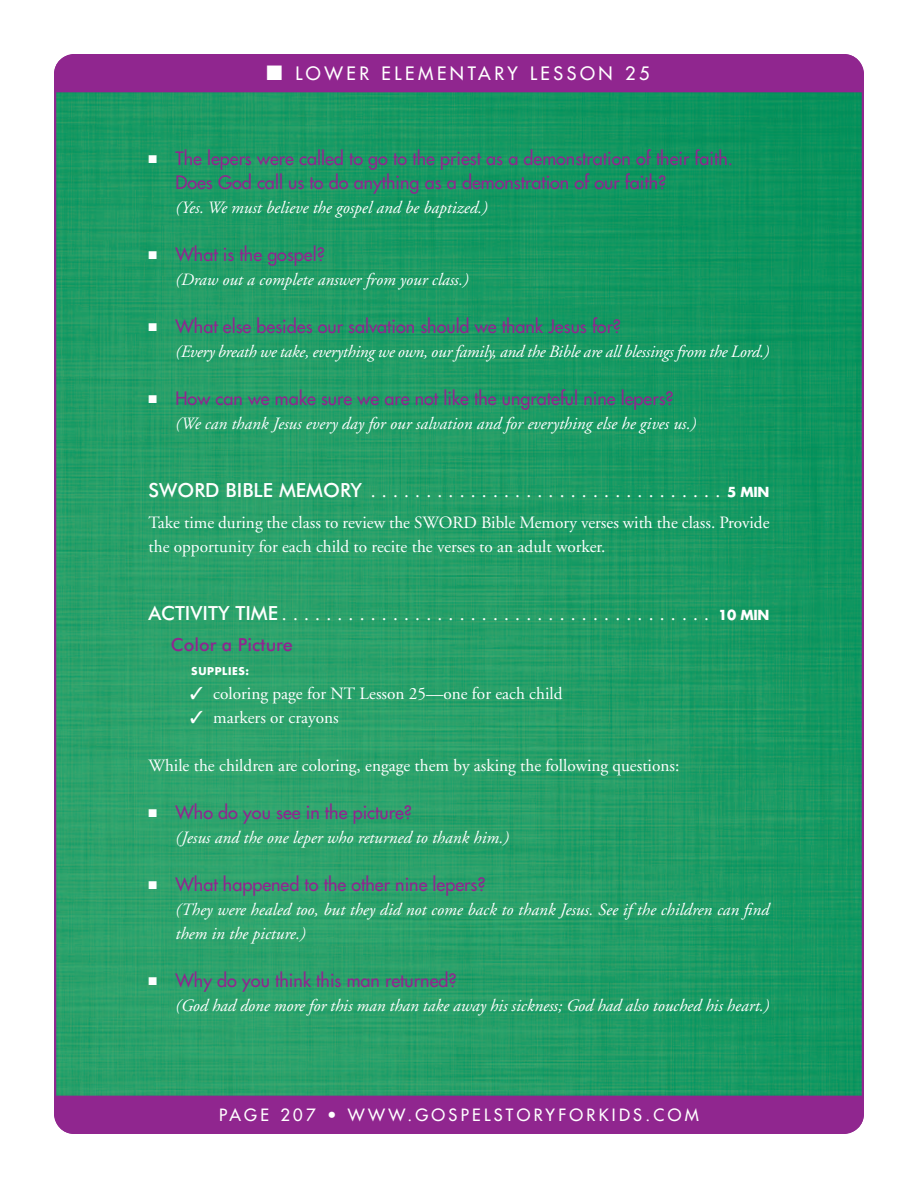
<style>
.page{position:relative;width:918px;height:1188px;background:#fff}
.page>*{position:absolute;margin:0;border:0;box-sizing:border-box;transform-origin:0 0}
.SUB_1{font:19.5px "Adobe Garamond";color:#fff}
.t1{font:18px/24px "Futura";color:#90268f}
.t2{font:18px "Futura";letter-spacing:.2em;color:#fff}
.LS_Subhead_2{font:500 18px "Futura BT";color:#90268f}
.Bulleted_Answer{font:italic 17.25px/24px "Adobe Garamond";color:#fff}
.TXT{font:17.25px/24px "Adobe Garamond";color:#fff}
.t3{font:16.5px "Futura";letter-spacing:.2em;color:#fff}
.LS_Supply_List_Inden{font:700 10.5px "Futura";letter-spacing:.06em;color:#fff}
.s1{color:#fff}
.s2{font-family:"Futura BT";font-weight:500}
.s3{font-family:"Futura";font-weight:700;font-size:13.5px}
</style>
<div class="page">
<img style="left:57px;top:92px;width:804px;height:1004px">
<div style="left:54px;top:54px;width:810px;height:38px;background:#90268f"></div>
<div style="left:54px;top:1096px;width:810px;height:38px;background:#90268f"></div>
<p class="t2" style="left:266px;top:62px;width:385px">■ LOWER ELEMENTARY LESSON 25</p>
<p class="t1" style="left:176px;top:146px;width:559px;text-indent:-27px"><span class="s1">■</span> The lepers were called to go to the priest as a demonstration of their faith.<br>Does God call us to do anything as a demonstration of our faith?</p>
<p class="Bulleted_Answer" style="left:176px;top:196px;width:314px">(Yes. We must believe the gospel and be baptized.)</p>
<p class="t1" style="left:148px;top:242px;width:178px"><span class="s1">■</span> What is the gospel?</p>
<p class="Bulleted_Answer" style="left:176px;top:268px;width:295px">(Draw out a complete answer from your class.)</p>
<p class="t1" style="left:148px;top:314px;width:474px"><span class="s1">■</span> What else besides our salvation should we thank Jesus for?</p>
<p class="Bulleted_Answer" style="left:176px;top:340px;width:595px">(Every breath we take, everything we own, our family, and the Bible are all blessings from the Lord.)</p>
<p class="t1" style="left:148px;top:386px;width:527px"><span class="s1">■</span> How can we make sure we are not like the ungrateful nine lepers?</p>
<p class="Bulleted_Answer" style="left:176px;top:412px;width:522px">(We can thank Jesus every day for our salvation and for everything else he gives us.)</p>
<p class="SUB_1" style="left:148px;top:480px;width:623px"><span class="s2">SWORD BIBLE MEMORY</span> ................................ <span class="s3">5 MIN</span></p>
<p class="TXT" style="left:148px;top:511px;width:623px">Take time during the class to review the SWORD Bible Memory verses with the class. Provide the opportunity for each child to recite the verses to an adult worker.</p>
<p class="SUB_1" style="left:148px;top:603px;width:623px"><span class="s2">ACTIVITY TIME</span>....................................... <span class="s3">10 MIN</span></p>
<p class="LS_Subhead_2" style="left:171px;top:633px;width:123px">Color a Picture</p>
<p class="LS_Supply_List_Inden" style="left:191px;top:664px;width:60px">SUPPLIES:</p>
<p class="TXT" style="left:190px;top:682px;width:374px">✓ coloring page for NT Lesson 25—one for each child</p>
<p class="TXT" style="left:190px;top:706px;width:150px">✓ markers or crayons</p>
<p class="TXT" style="left:148px;top:754px;width:532px">While the children are coloring, engage them by asking the following questions:</p>
<p class="t1" style="left:148px;top:800px;width:265px"><span class="s1">■</span> Who do you see in the picture?</p>
<p class="Bulleted_Answer" style="left:176px;top:826px;width:335px">(Jesus and the one leper who returned to thank him.)</p>
<p class="t1" style="left:148px;top:872px;width:339px"><span class="s1">■</span> What happened to the other nine lepers?</p>
<p class="Bulleted_Answer" style="left:176px;top:898px;width:595px">(They were healed too, but they did not come back to thank Jesus. See if the children can find them in the picture.)</p>
<p class="t1" style="left:148px;top:968px;width:310px"><span class="s1">■</span> Why do you think this man returned?</p>
<p class="Bulleted_Answer" style="left:176px;top:994px;width:595px">(God had done more for this man than take away his sickness; God had also touched his heart.)</p>
<p class="t3" style="left:219px;top:1104px;width:481px">PAGE 207 • WWW.GOSPELSTORYFORKIDS.COM</p>
</div>
